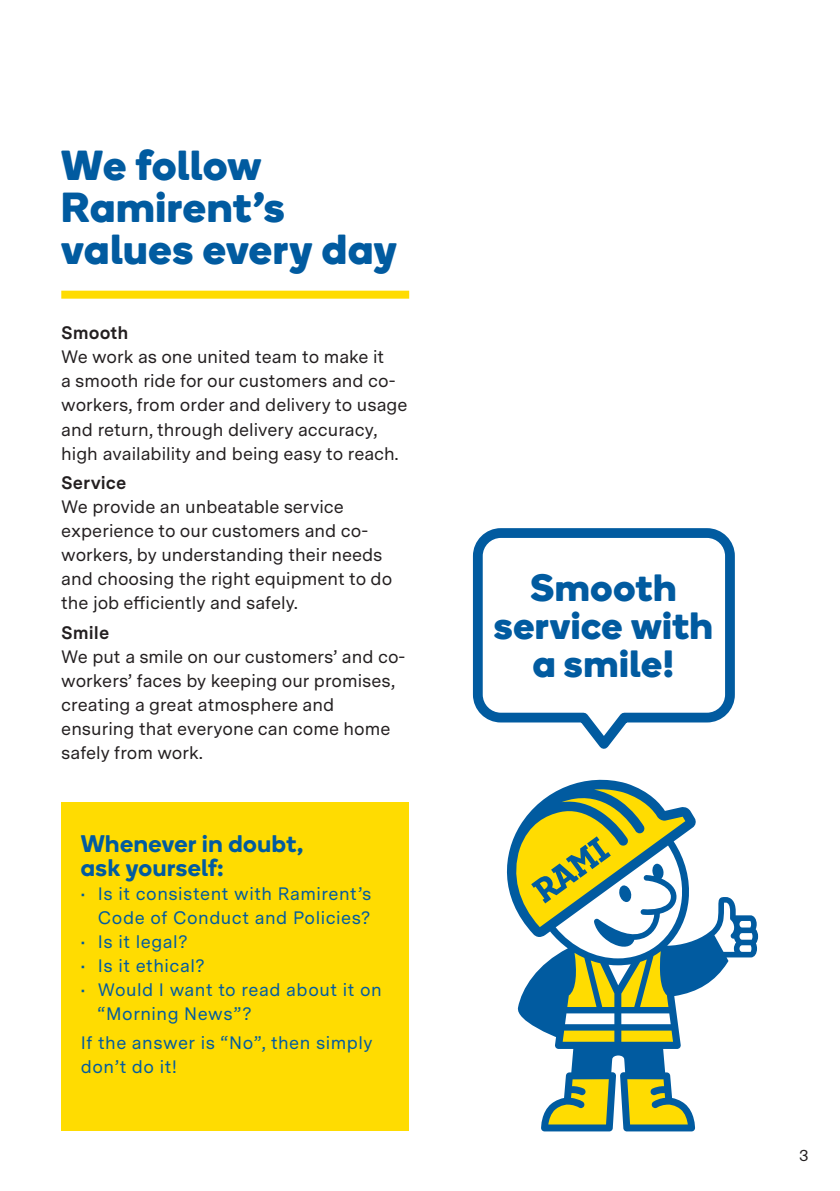
<style>
.page{position:relative;width:840px;height:1191px;background:#fff}
.page>*{position:absolute;margin:0;border:0;box-sizing:border-box;transform-origin:0 0}
.t1{font:700 42px/42px "Boing";letter-spacing:.02em;color:#015ba0}
.t2{font:700 38px/38px "Boing";letter-spacing:.025em;color:#015ba0;text-align:center}
.t3{font:600 24px/24px "Boing";letter-spacing:.025em;color:#015ba0}
.t4{font:18px/24px "Messina Sans";color:#231f20}
.t5{font:18px/24px "Messina Sans";letter-spacing:.03em;color:#015ba0;text-align:right}
.t6{font:700 18px "Messina Sans";color:#231f20}
.t7{font:16px "Messina Sans";color:#231f20}
</style>
<div class="page">
<svg style="left:507px;top:779px;width:250px;height:352px"></svg>
<svg style="left:621px;top:1013px;width:49px;height:11px"></svg>
<svg style="left:548px;top:1079px;width:60px;height:45px;background:#cac644"></svg>
<svg style="left:562px;top:1030px;width:52px;height:11px"></svg>
<svg style="left:564px;top:1013px;width:50px;height:11px"></svg>
<svg style="left:627px;top:1079px;width:60px;height:45px;background:#c8c443"></svg>
<svg style="left:621px;top:1030px;width:51px;height:11px"></svg>
<svg style="left:714px;top:902px;width:38px;height:50px"></svg>
<svg style="left:511px;top:789px;width:174px;height:218px"></svg>
<svg style="left:472px;top:528px;width:263px;height:221px"></svg>
<div style="left:61px;top:291px;width:348px;height:8px;background:#ffdc01"></div>
<div style="left:61px;top:802px;width:348px;height:329px;background:#ffdc01"></div>
<p class="t1" style="left:61px;top:144px;width:337px">We follow<br>Ramirent’s values every day</p>
<p class="t6" style="left:61px;top:320px;width:69px">Smooth</p>
<p class="t4" style="left:61px;top:344px;width:347px">We work as one united team to make it<br>a smooth ride for our customers and co&shy;workers, from order and delivery to usage and return, through delivery accuracy, high availability and being easy to reach.</p>
<p class="t6" style="left:61px;top:469px;width:67px">Service</p>
<p class="t4" style="left:61px;top:494px;width:332px">We provide an unbeatable service experience to our customers and co&shy;workers, by understanding their needs and choosing the right equipment to do the job efficiently and safely.</p>
<p class="t6" style="left:61px;top:619px;width:49px">Smile</p>
<p class="t4" style="left:61px;top:644px;width:345px">We put a smile on our customers’ and co&shy;workers’ faces by keeping our promises, creating a great atmosphere and ensuring that everyone can come home safely from work.</p>
<p class="t3" style="left:81px;top:830px;width:224px">Whenever in doubt, ask yourself:</p>
<p class="t5" style="left:81px;top:880px;width:292px">• Is it consistent with Ramirent’s<br>Code of Conduct and Policies?</p>
<p class="t5" style="left:81px;top:928px;width:108px">• Is it legal?</p>
<p class="t5" style="left:81px;top:952px;width:125px">• Is it ethical?</p>
<p class="t5" style="left:98px;top:976px;width:285px;text-align:left;text-indent:-17px">• Would I want to read about it on “Morning News”?</p>
<p class="t5" style="left:81px;top:1030px;width:293px">If the answer is “No”, then simply</p>
<p class="t5" style="left:81px;top:1054px;width:98px">don’t do it!</p>
<p class="t2" style="left:493px;top:568px;width:220px">Smooth service with</p>
<p class="t2" style="left:532px;top:644px;width:143px">a smile!</p>
<p class="t7" style="left:798px;top:1143px;width:11px">3</p>
</div>
